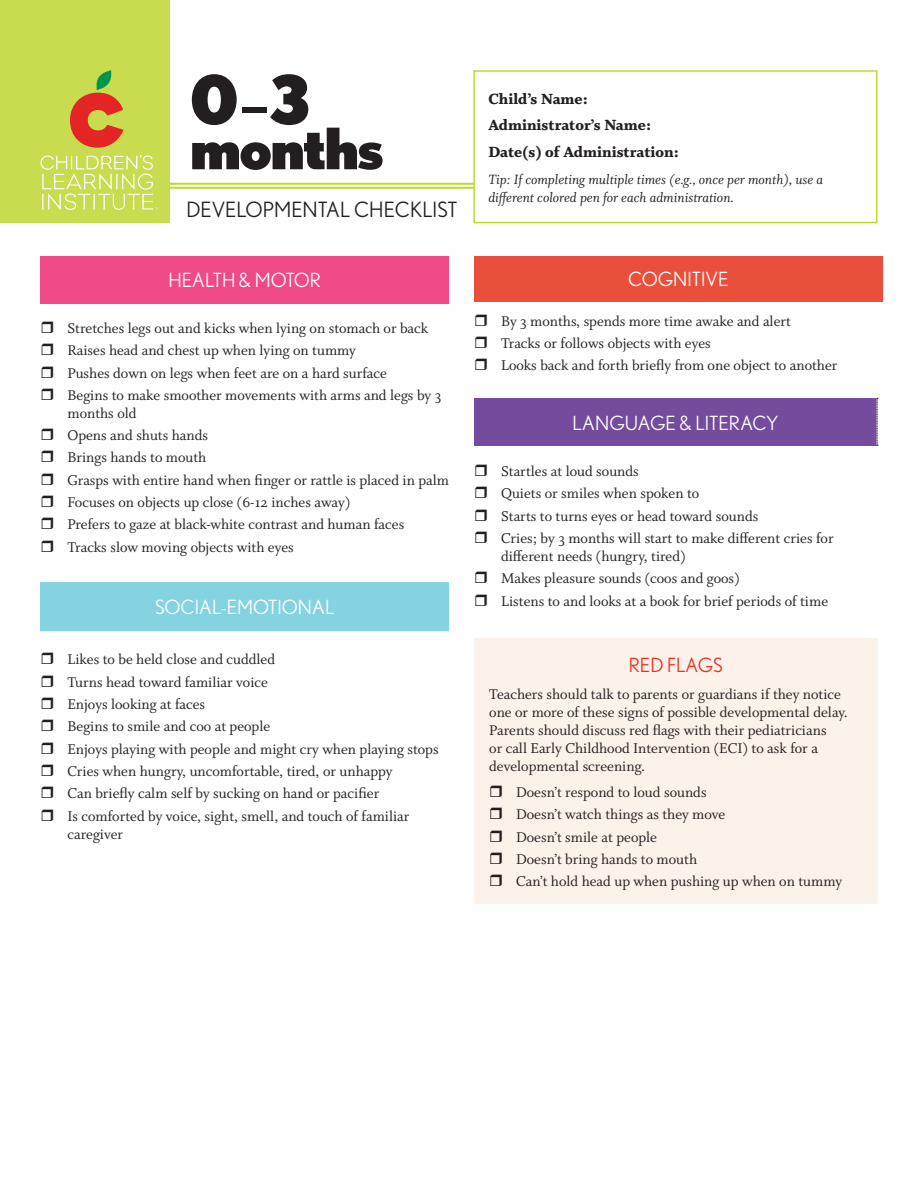
<style>
.page{position:relative;width:918px;height:1188px;background:#fff}
.page>*{position:absolute;margin:0;border:0;box-sizing:border-box;transform-origin:0 0}
.t1{font:900 67.5px "Nobel";color:#231f20}
.t2{font:900 57px "Nobel";letter-spacing:-.03em;color:#231f20}
.t3{font:21px "Nobel";color:#231f20}
.t4{font:19.5px "Nobel";color:#fff}
.t5{font:19.5px "Nobel";color:#ee2e22}
.t6{font:16.5px/26.7px "Whitman Black Os F";color:#231f20}
.t7{font:15.75px/22.4px "Whitman Roman Os F";color:#231f20}
.t8{font:15px/18px "Whitman Italic Os F";color:#231f20}
.s1{font-weight:400}
</style>
<div class="page">
<div style="left:0;top:0;width:170px;height:223px;background:#c9db4f"></div>
<hr style="left:170px;top:183px;width:304px;height:2px;background:#c1d72f">
<hr style="left:170px;top:187px;width:304px;height:2px;background:#c1d72f">
<div style="left:40px;top:256px;width:409px;height:47px;background:#ef4987"></div>
<div style="left:474px;top:398px;width:403px;height:47px;background:#754b9e"></div>
<svg style="left:877px;top:398px;width:1px;height:48px"></svg>
<div style="left:40px;top:582px;width:409px;height:49px;background:#85d3e1"></div>
<div style="left:474px;top:256px;width:409px;height:45px;background:#e94f3b"></div>
<div style="left:474px;top:639px;width:404px;height:265px;background:#fbf3e9"></div>
<div style="left:473px;top:70px;width:405px;height:153px;border:2px solid #c1d72f"></div>
<svg style="left:70px;top:70px;width:54px;height:78px"></svg>
<svg style="left:40px;top:155px;width:119px;height:55px"></svg>
<h1 class="t1" style="left:190px;top:59px;width:122px">0<span class="s1">–</span>3</h1>
<h2 class="t2" style="left:190px;top:114px;width:195px">months</h2>
<h3 class="t3" style="left:186px;top:198px;width:273px">DEVELOPMENTAL CHECKLIST</h3>
<p class="t6" style="left:488px;top:85px;width:192px">Child’s Name:<br>Administrator’s Name:<br>Date(s) of Administration:</p>
<p class="t8" style="left:488px;top:170px;width:336px">Tip: If completing multiple times (e.g., once per month), use a different colored pen for each administration.</p>
<p class="t4" style="left:628px;top:268px;width:102px">COGNITIVE</p>
<p class="t7" style="left:501px;top:310px;width:338px">By 3 months, spends more time awake and alert<br>Tracks or follows objects with eyes<br>Looks back and forth briefly from one object to another</p>
<p class="t4" style="left:168px;top:269px;width:154px">HEALTH &amp; MOTOR</p>
<p class="t7" style="left:67px;top:317px;width:375px">Stretches legs out and kicks when lying on stomach or back Raises head and chest up when lying on tummy<br>Pushes down on legs when feet are on a hard surface<br>Begins to make smoother movements with arms and legs by 3</p>
<p class="t7" style="left:67px;top:402px;width:383px">months old<br>Opens and shuts hands<br>Brings hands to mouth<br>Grasps with entire hand when finger or rattle is placed in palm Focuses on objects up close (6-12 inches away)<br>Prefers to gaze at black-white contrast and human faces<br>Tracks slow moving objects with eyes</p>
<p class="t4" style="left:573px;top:411px;width:208px">LANGUAGE &amp; LITERACY</p>
<p class="t7" style="left:501px;top:460px;width:334px">Startles at loud sounds<br>Quiets or smiles when spoken to<br>Starts to turns eyes or head toward sounds<br>Cries; by 3 months will start to make different cries for</p>
<p class="t7" style="left:501px;top:545px;width:329px">different needs (hungry, tired)<br>Makes pleasure sounds (coos and goos)<br>Listens to and looks at a book for brief periods of time</p>
<p class="t4" style="left:155px;top:596px;width:181px">SOCIAL-EMOTIONAL</p>
<p class="t7" style="left:67px;top:649px;width:373px">Likes to be held close and cuddled<br>Turns head toward familiar voice<br>Enjoys looking at faces<br>Begins to smile and coo at people<br>Enjoys playing with people and might cry when playing stops Cries when hungry, uncomfortable, tired, or unhappy<br>Can briefly calm self by sucking on hand or pacifier<br>Is comforted by voice, sight, smell, and touch of familiar</p>
<p class="t7" style="left:67px;top:823px;width:57px">caregiver</p>
<p class="t5" style="left:629px;top:654px;width:95px">RED FLAGS</p>
<p class="t7" style="left:489px;top:685px;width:360px;line-height:18px">Teachers should talk to parents or guardians if they notice one or more of these signs of possible developmental delay.<br>Parents should discuss red flags with their pediatricians<br>or call Early Childhood Intervention (ECI) to ask for a developmental screening.</p>
<p class="t7" style="left:516px;top:781px;width:327px">Doesn’t respond to loud sounds<br>Doesn’t watch things as they move<br>Doesn’t smile at people<br>Doesn’t bring hands to mouth<br>Can’t hold head up when pushing up when on tummy</p>
</div>
